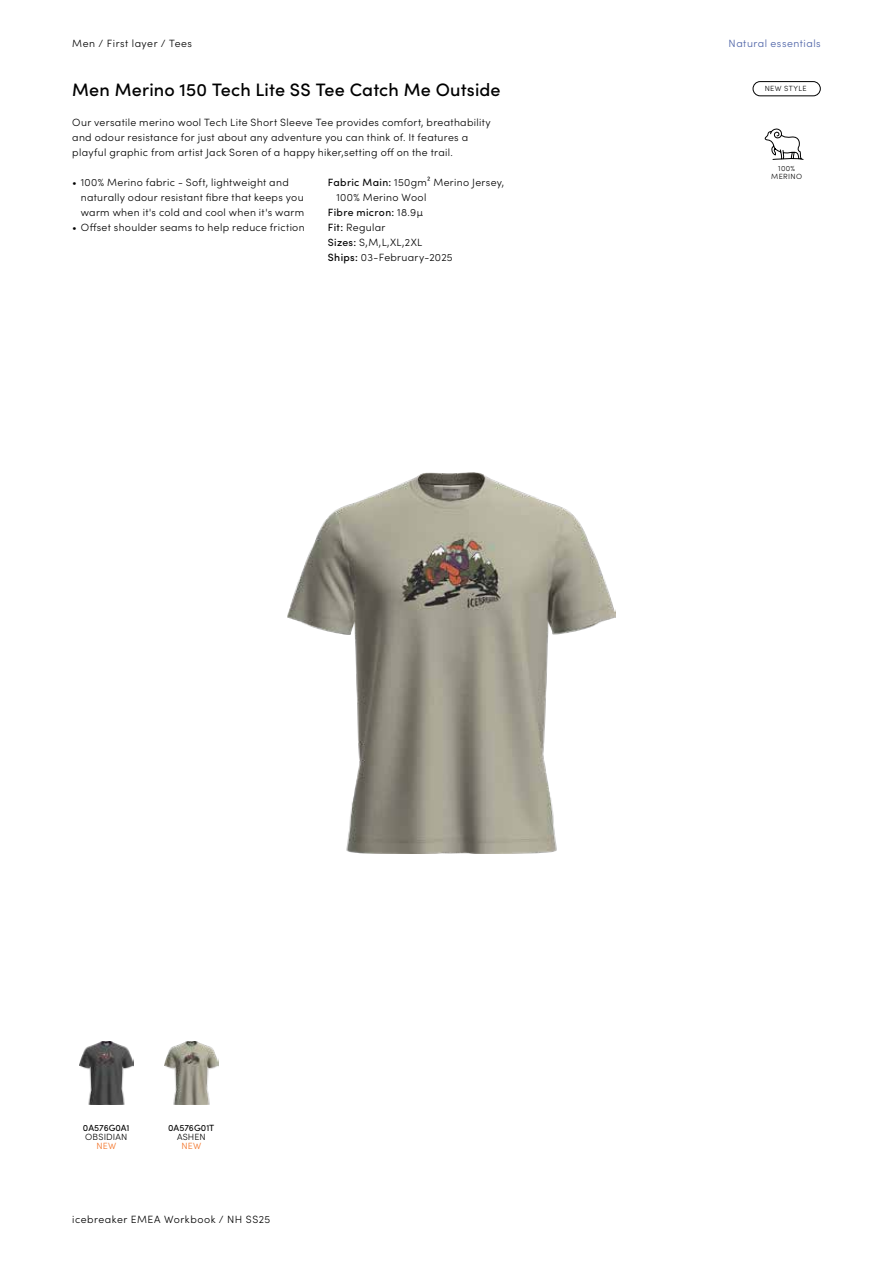
<style>
.page{position:relative;width:893px;height:1263px;background:#fff}
.page>*{position:absolute;margin:0;border:0;box-sizing:border-box;transform-origin:0 0}
.t1{font:500 18px "Sofia Pro";letter-spacing:.01em;color:#000}
.t2{font:300 10.5px/15px "Sofia Pro";letter-spacing:.03em;color:#000}
.t3{font:300 10.5px "Sofia Pro";letter-spacing:.05em;color:#000}
.t4{font:300 10.5px "Sofia Pro";letter-spacing:.05em;color:#4a60a5}
.t5{font:10.5px "Sofia Pro";letter-spacing:.03em;color:#000}
.t6{font:9px "Sofia Pro";letter-spacing:-.005em;color:#000}
.t7{font:300 9px "Sofia Pro";letter-spacing:.015em;color:#000}
.t8{font:300 9px "Sofia Pro";letter-spacing:.02em;color:#f36f21}
.t9{font:300 7.5px/7.5px "Sofia Pro";letter-spacing:.055em;color:#000;text-align:center}
.s1{font-weight:400}
.s2{font-weight:300}
.s3{font-weight:500}
</style>
<div class="page">
<img style="left:79px;top:1042px;width:54px;height:63px">
<img style="left:164px;top:1042px;width:54px;height:63px">
<img style="left:287px;top:472px;width:328px;height:381px">
<svg style="left:764px;top:128px;width:40px;height:32px"></svg>
<div style="left:753px;top:81px;width:68px;height:15px;border:1px solid #000;border-radius:7px"></div>
<p class="t3" style="left:72px;top:35px;width:121px">Men / First layer / Tees</p>
<p class="t4" style="left:729px;top:35px;width:94px">Natural essentials</p>
<h1 class="t1" style="left:72px;top:77px;width:430px">Men Merino 150 Tech Lite SS Tee Catch Me Outside</h1>
<p class="t2" style="left:72px;top:114px;width:420px">Our versatile merino wool Tech Lite Short Sleeve Tee provides comfort, breathability and odour resistance for just about any adventure you can think of. It features a playful graphic from artist Jack Soren of a happy hiker,setting off on the trail.</p>
<p class="t2" style="left:81px;top:174px;width:225px;text-indent:-9px">• 100% Merino fabric - Soft, lightweight and naturally odour resistant fibre that keeps you warm when it's cold and cool when it's warm</p>
<p class="t2" style="left:72px;top:219px;width:234px">• Offset shoulder seams to help reduce friction</p>
<p class="t2" style="left:328px;top:174px;width:178px"><span class="s1">Fabric Main:</span> 150gm² Merino Jersey,</p>
<p class="t2" style="left:336px;top:189px;width:91px">100% Merino Wool</p>
<p class="t5" style="left:328px;top:205px;width:97px">Fibre micron: <span class="s2">18.9µ</span></p>
<p class="t2" style="left:328px;top:219px;width:59px"><span class="s1">Fit:</span> Regular</p>
<p class="t2" style="left:328px;top:234px;width:96px"><span class="s1">Sizes:</span> S,M,L,XL,2XL</p>
<p class="t2" style="left:328px;top:249px;width:126px"><span class="s3">Ships:</span> 03-February-2025</p>
<p class="t9" style="left:765px;top:85px;width:43px">NEW STYLE</p>
<p class="t9" style="left:771px;top:165px;width:32px">100%<br>MERINO</p>
<p class="t6" style="left:83px;top:1121px;width:48px">0A576G0A1</p>
<p class="t7" style="left:85px;top:1131px;width:43px">OBSIDIAN</p>
<p class="t8" style="left:96px;top:1140px;width:21px">NEW</p>
<p class="t6" style="left:168px;top:1121px;width:48px">0A576G01T</p>
<p class="t7" style="left:177px;top:1131px;width:30px">ASHEN</p>
<p class="t8" style="left:181px;top:1140px;width:21px">NEW</p>
<p class="t3" style="left:72px;top:1212px;width:200px">icebreaker EMEA Workbook / NH SS25</p>
</div>
